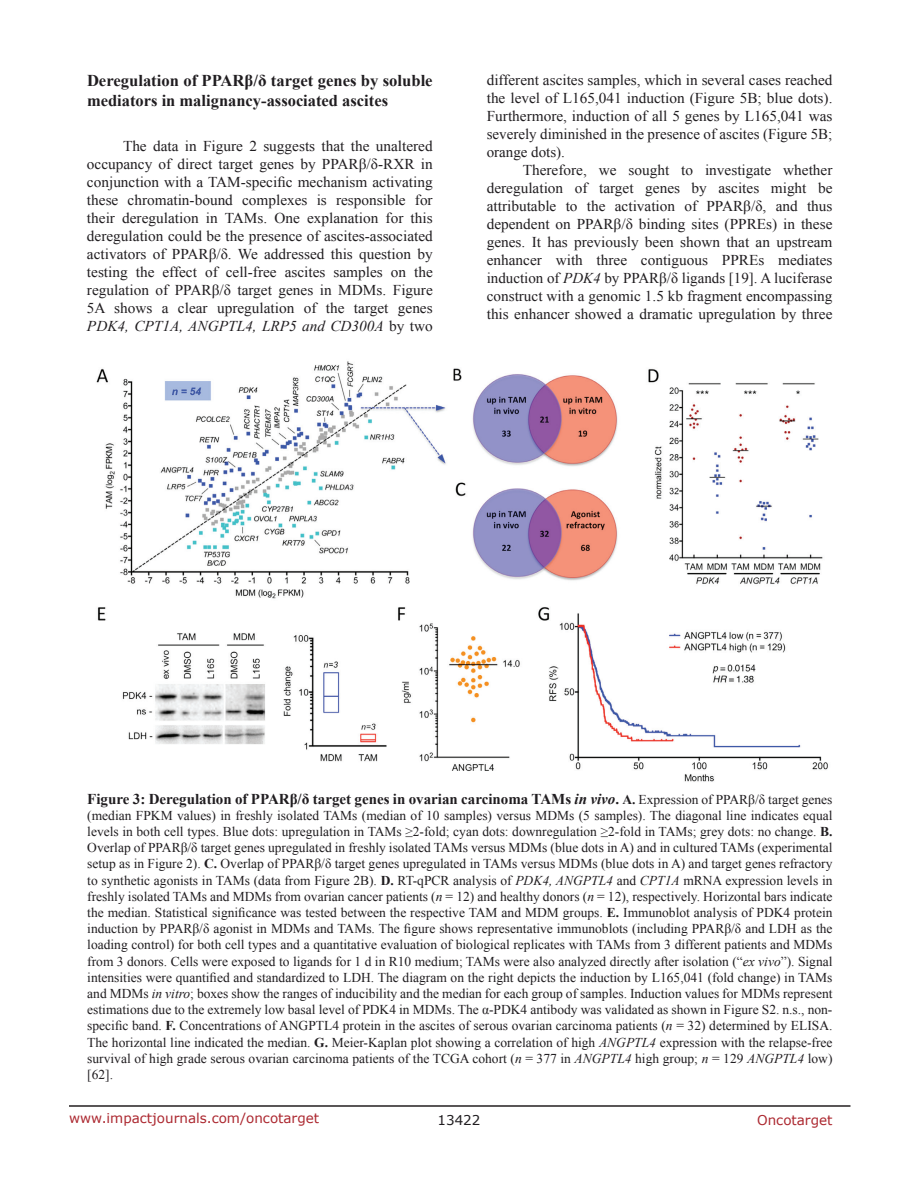
<style>
.page{position:relative;width:918px;height:1188px;background:#fff}
.page>*{position:absolute;margin:0;border:0;box-sizing:border-box;transform-origin:0 0}
.t1{font:700 16.5px/19.8px "Times New Roman";color:#201d20}
.t2{font:15px/18px "Times New Roman";color:#201d20;text-align:justify}
.t3{font:700 15px "Times New Roman";color:#201d20}
.t4{font:13.5px/16.2px "Times New Roman";color:#201d20;text-align:justify}
.t5{font:13.5px "Verdana";color:#ac2830}
.t6{font:13.5px "Verdana";color:#201d20}
.s1{font-style:italic}
.s2{font-size:13.5px}
.s3{font-weight:400;font-size:13.5px}
.s4{font-weight:700}
</style>
<div class="page">
<hr style="left:69px;top:1105px;width:781px;height:2px;background:#231f20">
<img style="left:96px;top:361px;width:732px;height:421px">
<p class="t1" style="left:87px;top:70px;width:347px">Deregulation of PPARβ/δ target genes by soluble mediators in malignancy-associated ascites</p>
<p class="t2" style="left:87px;top:137px;width:347px;text-indent:36px">The data in Figure 2 suggests that the unaltered occupancy of direct target genes by PPARβ/δ-RXR in conjunction with a TAM-specific mechanism activating these chromatin-bound complexes is responsible for their deregulation in TAMs. One explanation for this deregulation could be the presence of ascites-associated activators of PPARβ/δ. We addressed this question by testing the effect of cell-free ascites samples on the regulation of PPARβ/δ target genes in MDMs. Figure 5A shows a clear upregulation of the target genes <span class="s1">PDK4, CPT1A, ANGPTL4, LRP5 and CD300A</span> by two</p>
<p class="t2" style="left:487px;top:71px;width:347px">different ascites samples, which in several cases reached the level of L165,041 induction (Figure 5B; blue dots).<br>Furthermore, induction of all 5 genes by L165,041 was severely diminished in the presence of ascites (Figure 5B; orange dots).</p>
<p class="t2" style="left:487px;top:161px;width:347px;text-indent:36px">Therefore, we sought to investigate whether deregulation of target genes by ascites might be attributable to the activation of PPARβ/δ, and thus dependent on PPARβ/δ binding sites (PPREs) in these genes. It has previously been shown that an upstream enhancer with three contiguous PPREs mediates induction of <span class="s1">PDK4</span> by PPARβ/δ ligands [19]. A luciferase construct with a genomic 1.5 kb fragment encompassing this enhancer showed a dramatic upregulation by three</p>
<p class="t3" style="left:87px;top:788px;width:747px">Figure 3: Deregulation of PPARβ/δ target genes in ovarian carcinoma TAMs <span class="s1">in vivo</span>. <span class="s2">A.</span> <span class="s3">Expression of PPARβ/δ target genes</span></p>
<p class="t4" style="left:87px;top:807px;width:747px">(median FPKM values) in freshly isolated TAMs (median of 10 samples) versus MDMs (5 samples). The diagonal line indicates equal levels in both cell types. Blue dots: upregulation in TAMs ≥2-fold; cyan dots: downregulation ≥2-fold in TAMs; grey dots: no change. <span class="s4">B.<br></span>Overlap of PPARβ/δ target genes upregulated in freshly isolated TAMs versus MDMs (blue dots in A) and in cultured TAMs (experimental setup as in Figure 2). <span class="s4">C.</span> Overlap of PPARβ/δ target genes upregulated in TAMs versus MDMs (blue dots in A) and target genes refractory to synthetic agonists in TAMs (data from Figure 2B). <span class="s4">D.</span> RT-qPCR analysis of <span class="s1">PDK4, ANGPTL4</span> and <span class="s1">CPT1A</span> mRNA expression levels in freshly isolated TAMs and MDMs from ovarian cancer patients (<span class="s1">n</span> = 12) and healthy donors (<span class="s1">n</span> = 12), respectively. Horizontal bars indicate the median. Statistical significance was tested between the respective TAM and MDM groups. <span class="s4">E.</span> Immunoblot analysis of PDK4 protein induction by PPARβ/δ agonist in MDMs and TAMs. The figure shows representative immunoblots (including PPARβ/δ and LDH as the loading control) for both cell types and a quantitative evaluation of biological replicates with TAMs from 3 different patients and MDMs from 3 donors. Cells were exposed to ligands for 1 d in R10 medium; TAMs were also analyzed directly after isolation (“<span class="s1">ex vivo</span>”). Signal intensities were quantified and standardized to LDH. The diagram on the right depicts the induction by L165,041 (fold change) in TAMs and MDMs <span class="s1">in vitro</span>; boxes show the ranges of inducibility and the median for each group of samples. Induction values for MDMs represent estimations due to the extremely low basal level of PDK4 in MDMs. The α-PDK4 antibody was validated as shown in Figure S2. n.s., non&shy;specific band. <span class="s4">F.</span> Concentrations of ANGPTL4 protein in the ascites of serous ovarian carcinoma patients (<span class="s1">n</span> = 32) determined by ELISA.<br>The horizontal line indicated the median. <span class="s4">G.</span> Meier-Kaplan plot showing a correlation of high <span class="s1">ANGPTL4</span> expression with the relapse-free survival of high grade serous ovarian carcinoma patients of the TCGA cohort (<span class="s1">n</span> = 377 in <span class="s1">ANGPTL4</span> high group; <span class="s1">n</span> = 129 <span class="s1">ANGPTL4</span> low) [62].</p>
<p class="t5" style="left:69px;top:1109px;width:252px">www.impactjournals.com/oncotarget</p>
<p class="t6" style="left:438px;top:1111px;width:44px">13422</p>
<p class="t5" style="left:757px;top:1111px;width:77px">Oncotarget</p>
</div>
